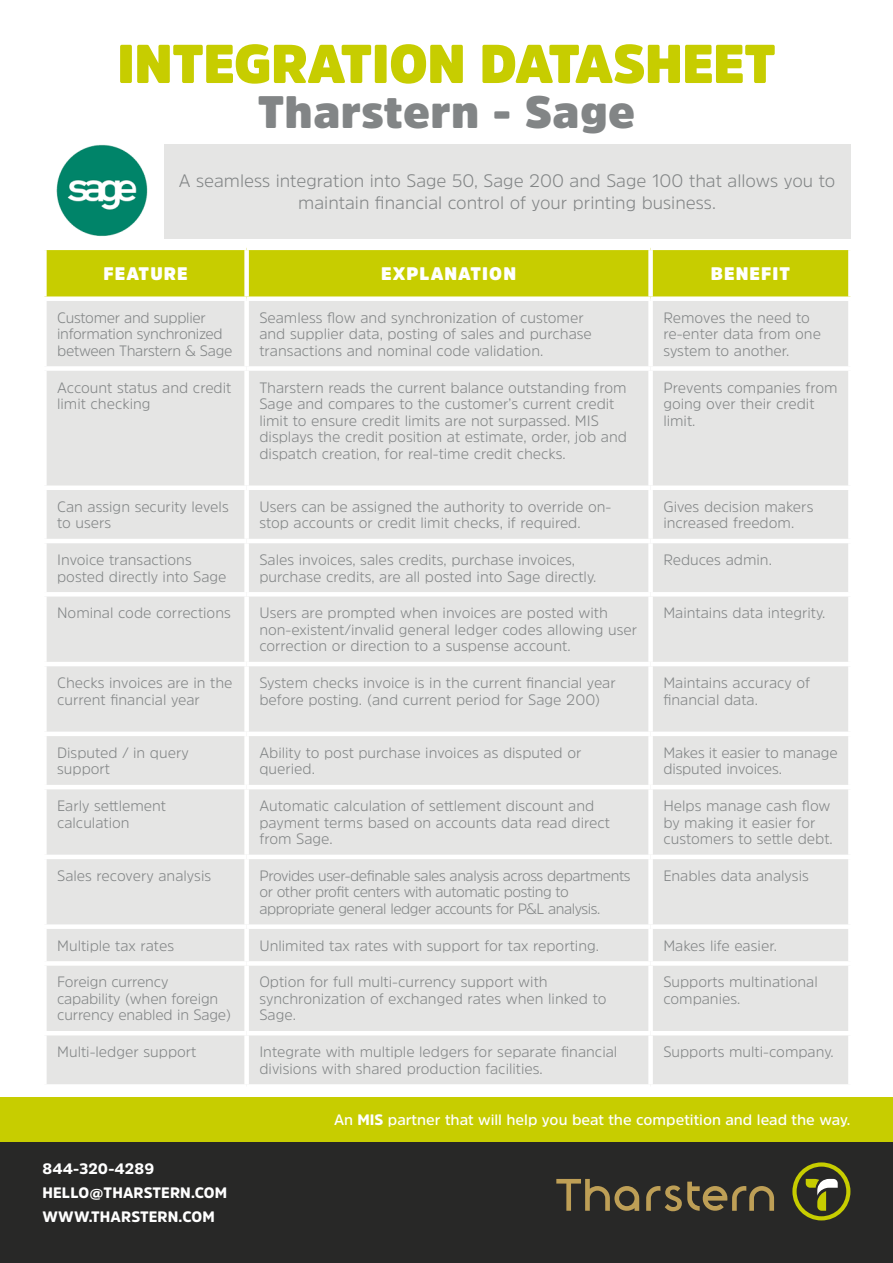
<style>
.page{position:relative;width:893px;height:1263px;background:#fff}
.page>*{position:absolute;margin:0;border:0;box-sizing:border-box;transform-origin:0 0}
.t1{font:900 54px "Amsi Pro";letter-spacing:-.01em;color:#c7cd00}
.t2{font:900 45px "Amsi Pro";letter-spacing:.01em;color:#828586}
.t3{font:300 18px/21.6px "Amsi Pro";color:#828586;text-align:center}
.t4{font:900 18px "Amsi Pro";letter-spacing:.06em;color:#fff}
.t5{font:300 15px/16.5px "Amsi Pro";color:#828586}
.t6{font:300 15px/16.5px "Amsi Pro";letter-spacing:-.03em;color:#828586}
.t7{font:300 15px/16.5px "Amsi Pro";letter-spacing:-.02em;color:#828586}
.t8{font:600 15px "Amsi Pro";color:#fff}
.t9{font:900 15px/24px "Amsi Pro";letter-spacing:.01em;color:#fff}
.s1{font-weight:900}
</style>
<div class="page">
<div style="left:0;top:1142px;width:893px;height:121px;background:#282827"></div>
<div style="left:0;top:1097px;width:893px;height:45px;background:#c7cd00"></div>
<svg style="left:556px;top:1179px;width:83px;height:32px"></svg>
<svg style="left:646px;top:1181px;width:128px;height:31px"></svg>
<svg style="left:792px;top:1162px;width:58px;height:58px"></svg>
<div style="left:47px;top:250px;width:801px;height:46px;background:#c7cd00"></div>
<div style="left:47px;top:301px;width:801px;height:783px;background:#e5e5e4"></div>
<div style="left:244px;top:250px;width:5px;height:46px;background:#fff"></div>
<div style="left:648px;top:250px;width:5px;height:46px;background:#fff"></div>
<div style="left:244px;top:301px;width:5px;height:65px;background:#fff"></div>
<div style="left:648px;top:301px;width:5px;height:65px;background:#fff"></div>
<div style="left:42px;top:366px;width:205px;height:5px;background:#fff"></div>
<div style="left:247px;top:366px;width:404px;height:5px;background:#fff"></div>
<div style="left:244px;top:371px;width:5px;height:114px;background:#fff"></div>
<div style="left:651px;top:366px;width:202px;height:5px;background:#fff"></div>
<div style="left:648px;top:371px;width:5px;height:114px;background:#fff"></div>
<div style="left:42px;top:485px;width:205px;height:5px;background:#fff"></div>
<div style="left:247px;top:485px;width:404px;height:5px;background:#fff"></div>
<div style="left:244px;top:490px;width:5px;height:49px;background:#fff"></div>
<div style="left:651px;top:485px;width:202px;height:5px;background:#fff"></div>
<div style="left:648px;top:490px;width:5px;height:49px;background:#fff"></div>
<hr style="left:42px;top:539px;width:205px;height:4px;background:#fff">
<hr style="left:247px;top:539px;width:404px;height:4px;background:#fff">
<div style="left:244px;top:543px;width:5px;height:49px;background:#fff"></div>
<hr style="left:651px;top:539px;width:202px;height:4px;background:#fff">
<div style="left:648px;top:543px;width:5px;height:49px;background:#fff"></div>
<hr style="left:42px;top:592px;width:205px;height:4px;background:#fff">
<hr style="left:247px;top:592px;width:404px;height:4px;background:#fff">
<div style="left:244px;top:596px;width:5px;height:66px;background:#fff"></div>
<hr style="left:651px;top:592px;width:202px;height:4px;background:#fff">
<div style="left:648px;top:596px;width:5px;height:66px;background:#fff"></div>
<hr style="left:42px;top:662px;width:205px;height:4px;background:#fff">
<hr style="left:247px;top:662px;width:404px;height:4px;background:#fff">
<div style="left:244px;top:666px;width:5px;height:66px;background:#fff"></div>
<hr style="left:651px;top:662px;width:202px;height:4px;background:#fff">
<div style="left:648px;top:666px;width:5px;height:66px;background:#fff"></div>
<hr style="left:42px;top:732px;width:205px;height:4px;background:#fff">
<hr style="left:247px;top:732px;width:404px;height:4px;background:#fff">
<div style="left:244px;top:736px;width:5px;height:49px;background:#fff"></div>
<hr style="left:651px;top:732px;width:202px;height:4px;background:#fff">
<div style="left:648px;top:736px;width:5px;height:49px;background:#fff"></div>
<hr style="left:42px;top:785px;width:205px;height:4px;background:#fff">
<hr style="left:247px;top:785px;width:404px;height:4px;background:#fff">
<div style="left:244px;top:789px;width:5px;height:66px;background:#fff"></div>
<hr style="left:651px;top:785px;width:202px;height:4px;background:#fff">
<div style="left:648px;top:789px;width:5px;height:66px;background:#fff"></div>
<hr style="left:42px;top:855px;width:205px;height:4px;background:#fff">
<hr style="left:247px;top:855px;width:404px;height:4px;background:#fff">
<div style="left:244px;top:859px;width:5px;height:65px;background:#fff"></div>
<hr style="left:651px;top:855px;width:202px;height:4px;background:#fff">
<div style="left:648px;top:859px;width:5px;height:65px;background:#fff"></div>
<div style="left:42px;top:924px;width:205px;height:5px;background:#fff"></div>
<div style="left:247px;top:924px;width:404px;height:5px;background:#fff"></div>
<div style="left:244px;top:929px;width:5px;height:32px;background:#fff"></div>
<div style="left:651px;top:924px;width:202px;height:5px;background:#fff"></div>
<div style="left:648px;top:929px;width:5px;height:32px;background:#fff"></div>
<div style="left:42px;top:961px;width:205px;height:5px;background:#fff"></div>
<div style="left:247px;top:961px;width:404px;height:5px;background:#fff"></div>
<div style="left:244px;top:966px;width:5px;height:65px;background:#fff"></div>
<div style="left:651px;top:961px;width:202px;height:5px;background:#fff"></div>
<div style="left:648px;top:966px;width:5px;height:65px;background:#fff"></div>
<hr style="left:42px;top:1031px;width:205px;height:4px;background:#fff">
<hr style="left:247px;top:1031px;width:404px;height:4px;background:#fff">
<div style="left:244px;top:1035px;width:5px;height:49px;background:#fff"></div>
<hr style="left:651px;top:1031px;width:202px;height:4px;background:#fff">
<div style="left:648px;top:1035px;width:5px;height:49px;background:#fff"></div>
<div style="left:164px;top:144px;width:686px;height:94px;background:#e5e5e4"></div>
<img style="left:56px;top:144px;width:92px;height:92px">
<h1 class="t1" style="left:117px;top:27px;width:660px">INTEGRATION DATASHEET</h1>
<h2 class="t2" style="left:258px;top:81px;width:379px">Tharstern - Sage</h2>
<p class="t3" style="left:179px;top:169px;width:658px">A seamless integration into Sage 50, Sage 200 and Sage 100 that allows you to maintain financial control of your printing business.</p>
<p class="t4" style="left:103px;top:261px;width:86px">FEATURE</p>
<p class="t4" style="left:381px;top:261px;width:136px">EXPLANATION</p>
<p class="t4" style="left:711px;top:261px;width:81px">BENEFIT</p>
<p class="t7" style="left:57px;top:309px;width:177px">Customer and supplier information synchronized between Tharstern &amp; Sage</p>
<p class="t5" style="left:259px;top:309px;width:334px">Seamless flow and synchronization of customer and supplier data, posting of sales and purchase transactions and nominal code validation.</p>
<p class="t5" style="left:663px;top:309px;width:159px">Removes the need to re-enter data from one system to another.</p>
<p class="t5" style="left:57px;top:379px;width:176px">Account status and credit limit checking</p>
<p class="t5" style="left:259px;top:379px;width:369px">Tharstern reads the current balance outstanding from Sage and compares to the customer’s current credit limit to ensure credit limits are not surpassed. MIS displays the credit position at estimate, order, job and dispatch creation, for real-time credit checks.</p>
<p class="t5" style="left:663px;top:379px;width:176px">Prevents companies from going over their credit limit.</p>
<p class="t5" style="left:57px;top:498px;width:173px">Can assign security levels to users</p>
<p class="t5" style="left:259px;top:498px;width:354px">Users can be assigned the authority to override on&shy;stop accounts or credit limit checks, if required.</p>
<p class="t5" style="left:663px;top:498px;width:152px">Gives decision makers increased freedom.</p>
<p class="t5" style="left:57px;top:551px;width:171px">Invoice transactions posted directly into Sage</p>
<p class="t5" style="left:259px;top:551px;width:339px">Sales invoices, sales credits, purchase invoices, purchase credits, are all posted into Sage directly.</p>
<p class="t5" style="left:663px;top:551px;width:110px">Reduces admin.</p>
<p class="t5" style="left:57px;top:604px;width:175px">Nominal code corrections</p>
<p class="t5" style="left:259px;top:604px;width:379px">Users are prompted when invoices are posted with non-existent/invalid general ledger codes allowing user correction or direction to a suspense account.</p>
<p class="t5" style="left:663px;top:604px;width:164px">Maintains data integrity.</p>
<p class="t5" style="left:57px;top:674px;width:177px">Checks invoices are in the current financial year</p>
<p class="t5" style="left:259px;top:674px;width:358px">System checks invoice is in the current financial year before posting. (and current period for Sage 200)</p>
<p class="t5" style="left:663px;top:674px;width:148px">Maintains accuracy of financial data.</p>
<p class="t5" style="left:57px;top:744px;width:133px">Disputed / in query support</p>
<p class="t5" style="left:259px;top:744px;width:324px">Ability to post purchase invoices as disputed or queried.</p>
<p class="t5" style="left:663px;top:744px;width:176px">Makes it easier to manage disputed invoices.</p>
<p class="t5" style="left:57px;top:797px;width:111px">Early settlement calculation</p>
<p class="t5" style="left:259px;top:797px;width:352px">Automatic calculation of settlement discount and payment terms based on accounts data read direct from Sage.</p>
<p class="t5" style="left:663px;top:797px;width:171px">Helps manage cash flow by making it easier for customers to settle debt.</p>
<p class="t5" style="left:57px;top:867px;width:156px">Sales recovery analysis</p>
<p class="t6" style="left:259px;top:867px;width:373px">Provides user-definable sales analysis across departments or other profit centers with automatic posting to appropriate general ledger accounts for P&amp;L analysis.</p>
<p class="t5" style="left:663px;top:867px;width:147px">Enables data analysis</p>
<p class="t5" style="left:57px;top:937px;width:119px">Multiple tax rates</p>
<p class="t5" style="left:259px;top:937px;width:341px">Unlimited tax rates with support for tax reporting.</p>
<p class="t5" style="left:663px;top:937px;width:115px">Makes life easier.</p>
<p class="t5" style="left:57px;top:973px;width:176px">Foreign currency capability (when foreign currency enabled in Sage)</p>
<p class="t5" style="left:259px;top:973px;width:349px">Option for full multi-currency support with synchronization of exchanged rates when linked to<br>Sage.</p>
<p class="t5" style="left:663px;top:973px;width:156px">Supports multinational companies.</p>
<p class="t5" style="left:57px;top:1043px;width:141px">Multi-ledger support</p>
<p class="t5" style="left:259px;top:1043px;width:359px">Integrate with multiple ledgers for separate financial divisions with shared production facilities.</p>
<p class="t5" style="left:663px;top:1043px;width:172px">Supports multi-company.</p>
<p class="t9" style="left:43px;top:1156px;width:186px">844-320-4289<br>HELLO@THARSTERN.COM<br>WWW.THARSTERN.COM</p>
<p class="t8" style="left:334px;top:1109px;width:518px">An <span class="s1">MIS</span> partner that will help you beat the competition and lead the way.</p>
</div>
